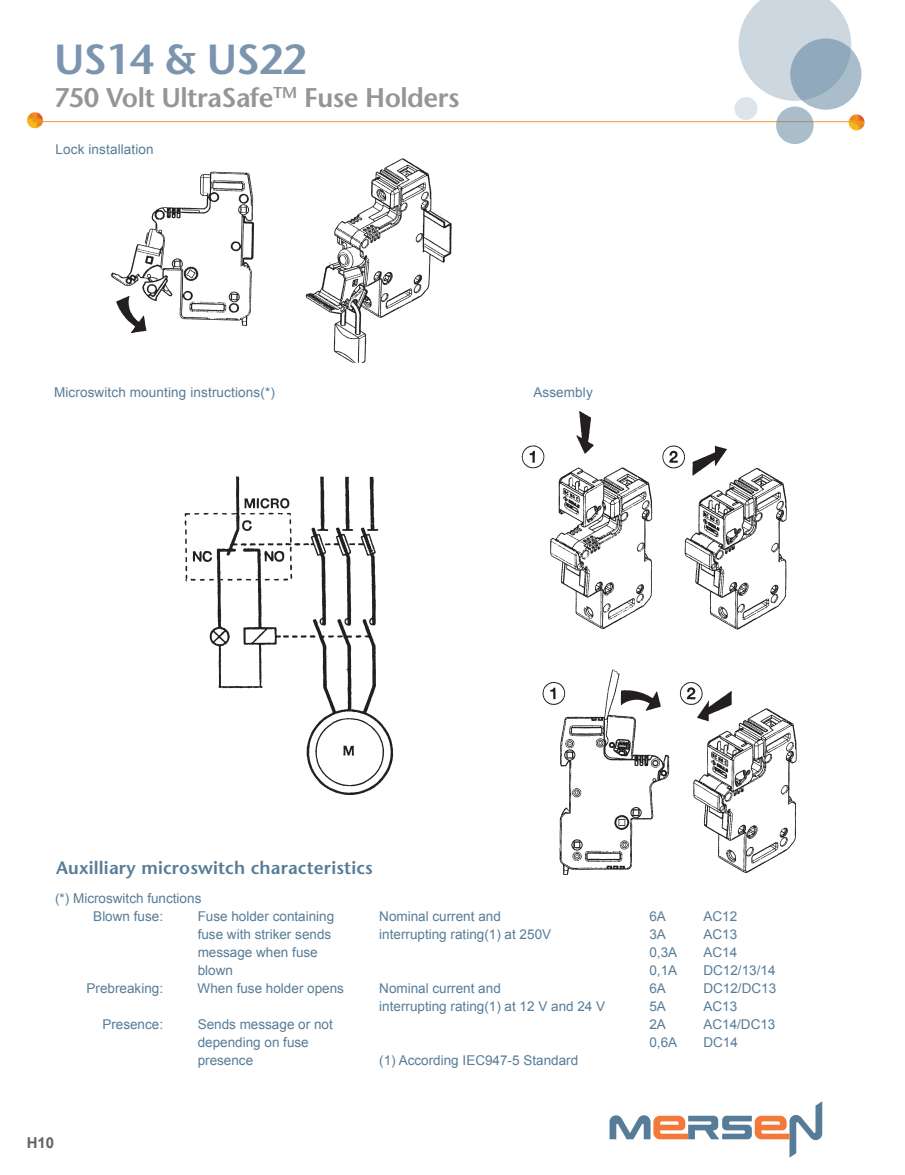
<style>
.page{position:relative;width:905px;height:1175px;background:#fff}
.page>*{position:absolute;margin:0;border:0;box-sizing:border-box;transform-origin:0 0}
.Page_Title{font:600 42px "Stone Sans Std";letter-spacing:-.02em;color:#7a95ad}
.Page_Title-2{font:600 27px "Stone Sans Std";letter-spacing:-.02em;color:#939598}
.BlueSubhead{font:600 18px "Stone Sans Std";letter-spacing:.01em;color:#567c98}
.t1{font:700 15px "Arial";color:#636366}
.DescriptionPara{font:13.5px "Arial";color:#567c98}
</style>
<div class="page">
<svg style="left:848px;top:114px;width:16px;height:16px"></svg>
<hr style="left:35px;top:121px;width:818px;height:1px;background:#f09320">
<svg style="left:27px;top:112px;width:16px;height:16px"></svg>
<svg style="left:738px;top:0;width:113px;height:101px"></svg>
<svg style="left:790px;top:38px;width:71px;height:72px;fill:#91a9bc"></svg>
<svg style="left:776px;top:106px;width:37px;height:38px"></svg>
<div style="left:734px;top:97px;width:23px;height:23px;background:#dde5ea;border-radius:50%"></div>
<svg style="left:609px;top:1101px;width:213px;height:56px"></svg>
<img style="left:110px;top:158px;width:342px;height:205px">
<img style="left:184px;top:411px;width:613px;height:464px">
<div style="left:55px;top:859px;width:319px;height:16px;background:#fff"></div>
<p class="Page_Title" style="left:54px;top:34px;width:254px">US14 &amp; US22</p>
<p class="Page_Title-2" style="left:54px;top:81px;width:407px">750 Volt UltraSafe<sup>TM</sup> Fuse Holders</p>
<p class="DescriptionPara" style="left:56px;top:140px;width:100px">Lock installation</p>
<p class="DescriptionPara" style="left:54px;top:383px;width:222px">Microswitch mounting instructions(*)</p>
<p class="DescriptionPara" style="left:533px;top:383px;width:61px">Assembly</p>
<p class="BlueSubhead" style="left:56px;top:857px;width:318px">Auxilliary microswitch characteristics</p>
<p class="DescriptionPara" style="left:55px;top:889px;width:148px">(*) Microswitch functions</p>
<p class="DescriptionPara" style="left:93px;top:907px;width:71px">Blown fuse:</p>
<p class="DescriptionPara" style="left:198px;top:907px;width:138px">Fuse holder containing</p>
<p class="DescriptionPara" style="left:379px;top:907px;width:123px">Nominal current and</p>
<p class="DescriptionPara" style="left:649px;top:907px;width:18px">6A</p>
<p class="DescriptionPara" style="left:703px;top:907px;width:35px">AC12</p>
<p class="DescriptionPara" style="left:198px;top:925px;width:135px">fuse with striker sends</p>
<p class="DescriptionPara" style="left:379px;top:925px;width:173px">interrupting rating(1) at 250V</p>
<p class="DescriptionPara" style="left:649px;top:925px;width:18px">3A</p>
<p class="DescriptionPara" style="left:703px;top:925px;width:35px">AC13</p>
<p class="DescriptionPara" style="left:198px;top:943px;width:122px">message when fuse</p>
<p class="DescriptionPara" style="left:649px;top:943px;width:29px">0,3A</p>
<p class="DescriptionPara" style="left:703px;top:943px;width:35px">AC14</p>
<p class="DescriptionPara" style="left:198px;top:961px;width:37px">blown</p>
<p class="DescriptionPara" style="left:649px;top:961px;width:29px">0,1A</p>
<p class="DescriptionPara" style="left:703px;top:961px;width:74px">DC12/13/14</p>
<p class="DescriptionPara" style="left:87px;top:979px;width:78px">Prebreaking:</p>
<p class="DescriptionPara" style="left:198px;top:979px;width:148px">When fuse holder opens</p>
<p class="DescriptionPara" style="left:379px;top:979px;width:123px">Nominal current and</p>
<p class="DescriptionPara" style="left:649px;top:979px;width:18px">6A</p>
<p class="DescriptionPara" style="left:703px;top:979px;width:74px">DC12/DC13</p>
<p class="DescriptionPara" style="left:379px;top:997px;width:227px">interrupting rating(1) at 12 V and 24 V</p>
<p class="DescriptionPara" style="left:649px;top:997px;width:18px">5A</p>
<p class="DescriptionPara" style="left:703px;top:997px;width:35px">AC13</p>
<p class="DescriptionPara" style="left:102px;top:1015px;width:62px">Presence:</p>
<p class="DescriptionPara" style="left:198px;top:1015px;width:137px">Sends message or not</p>
<p class="DescriptionPara" style="left:649px;top:1015px;width:18px">2A</p>
<p class="DescriptionPara" style="left:703px;top:1015px;width:74px">AC14/DC13</p>
<p class="DescriptionPara" style="left:198px;top:1033px;width:113px">depending on fuse</p>
<p class="DescriptionPara" style="left:649px;top:1033px;width:29px">0,6A</p>
<p class="DescriptionPara" style="left:703px;top:1033px;width:36px">DC14</p>
<p class="DescriptionPara" style="left:198px;top:1051px;width:57px">presence</p>
<p class="DescriptionPara" style="left:379px;top:1051px;width:200px">(1) According IEC947-5 Standard</p>
<p class="t1" style="left:27px;top:1132px;width:29px">H10</p>
</div>
